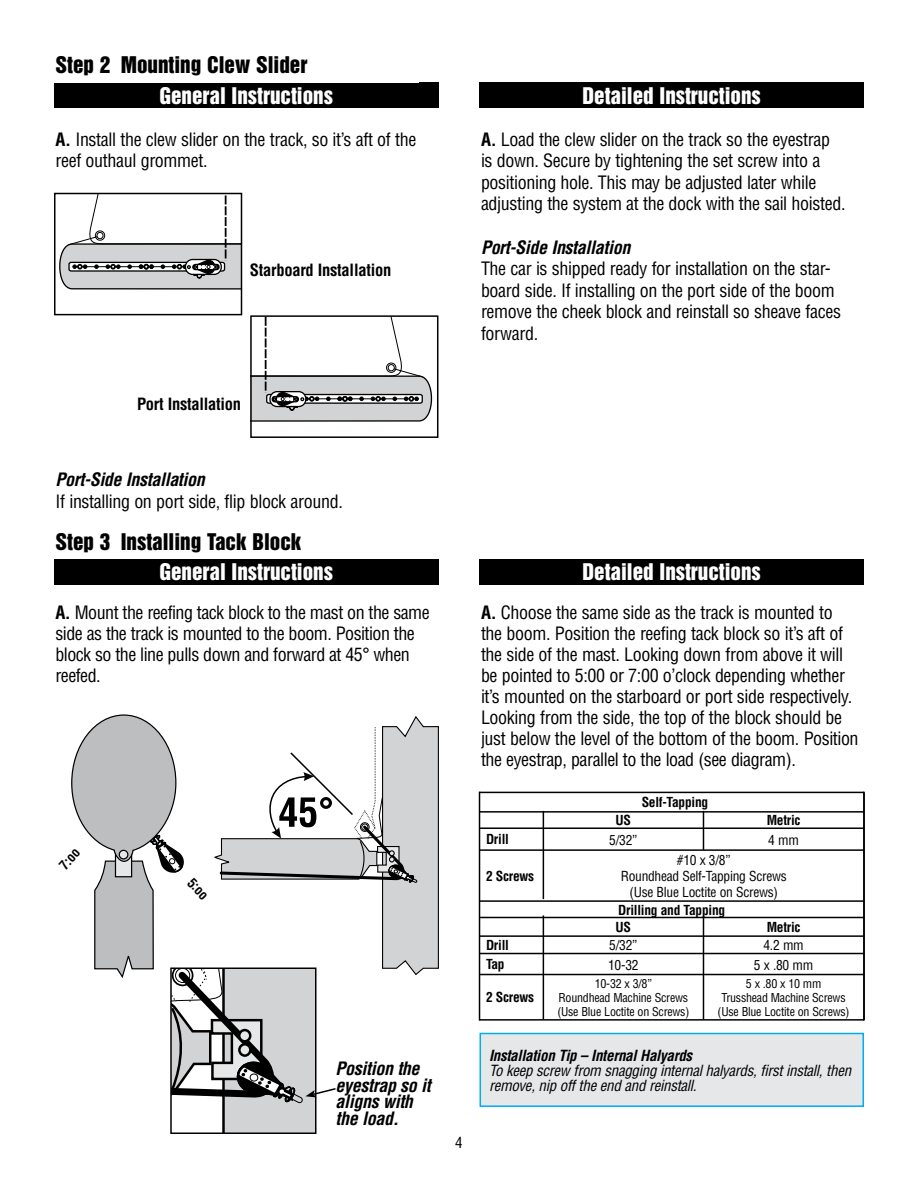
<style>
.page{position:relative;width:918px;height:1188px;background:#fff}
.page>*{position:absolute;margin:0;border:0;box-sizing:border-box;transform-origin:0 0}
.t1{font:21px "Helvetica Inserat";color:#fff}
.t2{font:21px "Helvetica Inserat";color:#000}
.t3{font:condensed 18px/21px "Helvetica";letter-spacing:-.02em;color:#000}
.t4{font:italic 700 condensed 18px/16.5px "Helvetica";letter-spacing:-.02em;color:#000}
.t5{font:700 condensed 16.5px "Helvetica";letter-spacing:-.015em;color:#000}
.t6{font:italic condensed 15px/15px "Helvetica";letter-spacing:-.02em;color:#000}
.t7{font:italic 700 condensed 15px "Helvetica";letter-spacing:-.02em;color:#000}
.t8{font:condensed 15px "Helvetica";color:#000}
.t9{font:condensed 13.5px/16.2px "Helvetica";letter-spacing:-.02em;color:#000;text-align:center}
.t10{font:700 condensed 13.5px "Helvetica";letter-spacing:-.02em;color:#000}
.t11{font:condensed 12px/14.4px "Helvetica";letter-spacing:-.02em;color:#000;text-align:center}
.s1{font-weight:700}
</style>
<div class="page">
<div style="left:480px;top:1034px;width:383px;height:72px;background:#e6e7e8"></div>
<div style="left:480px;top:1033px;width:384px;height:74px;border:2px solid #00aeef"></div>
<div style="left:54px;top:559px;width:384px;height:25px;background:#000"></div>
<div style="left:480px;top:559px;width:384px;height:25px;background:#000"></div>
<hr style="left:480px;top:811px;width:384px;height:2px;background:#000">
<hr style="left:480px;top:827px;width:384px;height:2px;background:#000">
<hr style="left:480px;top:849px;width:384px;height:2px;background:#000">
<hr style="left:480px;top:900px;width:384px;height:2px;background:#000">
<hr style="left:480px;top:917px;width:384px;height:1px;background:#000">
<hr style="left:480px;top:935px;width:384px;height:2px;background:#000">
<hr style="left:480px;top:953px;width:384px;height:1px;background:#000">
<hr style="left:480px;top:974px;width:384px;height:1px;background:#000">
<hr style="left:480px;top:792px;width:384px;height:1px;background:#000">
<hr style="left:480px;top:1019px;width:384px;height:2px;background:#000">
<hr style="left:703px;top:811px;width:1px;height:39px;background:#000">
<hr style="left:543px;top:811px;width:1px;height:88px;background:#000">
<hr style="left:543px;top:915px;width:1px;height:104px;background:#000">
<hr style="left:703px;top:916px;width:1px;height:103px;background:#000">
<hr style="left:479px;top:792px;width:1px;height:229px;background:#000">
<hr style="left:863px;top:792px;width:2px;height:229px;background:#000">
<div style="left:54px;top:82px;width:384px;height:26px;background:#000"></div>
<div style="left:480px;top:82px;width:384px;height:26px;background:#000"></div>
<svg style="left:253px;top:318px;width:180px;height:104px"></svg>
<div style="left:250px;top:315px;width:188px;height:123px;border:2px solid #000"></div>
<svg style="left:59px;top:196px;width:180px;height:94px"></svg>
<div style="left:54px;top:193px;width:188px;height:122px;border:2px solid #000"></div>
<svg style="left:71px;top:714px;width:368px;height:419px"></svg>
<p class="t2" style="left:56px;top:52px;width:253px">Step 2 Mounting Clew Slider</p>
<p class="t1" style="left:159px;top:83px;width:175px">General Instructions</p>
<p class="t1" style="left:583px;top:83px;width:180px">Detailed Instructions</p>
<p class="t3" style="left:56px;top:128px;width:362px;line-height:21.6px"><span class="s1">A.</span> Install the clew slider on the track, so it’s aft of the reef outhaul grommet.</p>
<p class="t3" style="left:481px;top:128px;width:366px;line-height:21.6px"><span class="s1">A.</span> Load the clew slider on the track so the eyestrap is down. Secure by tightening the set screw into a positioning hole. This may be adjusted later while adjusting the system at the dock with the sail hoisted.</p>
<p class="t4" style="left:481px;top:239px;width:151px">Port-Side Installation</p>
<p class="t3" style="left:481px;top:257px;width:362px;line-height:21.6px">The car is shipped ready for installation on the star&shy;board side. If installing on the port side of the boom remove the cheek block and reinstall so sheave faces forward.</p>
<p class="t5" style="left:250px;top:260px;width:143px">Starboard Installation</p>
<p class="t5" style="left:137px;top:394px;width:106px">Port Installation</p>
<p class="t4" style="left:56px;top:471px;width:151px">Port-Side Installation</p>
<p class="t3" style="left:56px;top:491px;width:289px">If installing on port side, flip block around.</p>
<p class="t2" style="left:56px;top:529px;width:247px">Step 3 Installing Tack Block</p>
<p class="t1" style="left:159px;top:559px;width:175px">General Instructions</p>
<p class="t1" style="left:583px;top:559px;width:180px">Detailed Instructions</p>
<p class="t3" style="left:481px;top:601px;width:379px"><span class="s1">A.</span> Choose the same side as the track is mounted to<br>the boom. Position the reefing tack block so it’s aft of the side of the mast. Looking down from above it will be pointed to 5:00 or 7:00 o’clock depending whether it’s mounted on the starboard or port side respectively.<br>Looking from the side, the top of the block should be just below the level of the bottom of the boom. Position the eyestrap, parallel to the load (see diagram).</p>
<p class="t10" style="left:642px;top:794px;width:68px">Self-Tapping</p>
<p class="t3" style="left:56px;top:601px;width:376px"><span class="s1">A.</span> Mount the reefing tack block to the mast on the same side as the track is mounted to the boom. Position the block so the line pulls down and forward at 45° when reefed.</p>
<p class="t10" style="left:616px;top:812px;width:17px">US</p>
<p class="t10" style="left:767px;top:812px;width:35px">Metric</p>
<p class="t10" style="left:56px;top:862px;width:25px;rotate:-48deg">7:oo</p>
<p class="t10" style="left:196px;top:875px;width:25px;rotate:46deg">5:oo</p>
<p class="t4" style="left:336px;top:1060px;width:97px">Position the eyestrap so it aligns with the load.</p>
<p class="t8" style="left:455px;top:1133px;width:9px">4</p>
<p class="t10" style="left:486px;top:831px;width:24px">Drill</p>
<p class="t9" style="left:609px;top:831px;width:30px">5/32”</p>
<p class="t9" style="left:768px;top:831px;width:32px">4 mm</p>
<p class="t10" style="left:486px;top:868px;width:50px">2 Screws</p>
<p class="t9" style="left:621px;top:852px;width:168px">#10 x 3/8”<br>Roundhead Self-Tapping Screws (Use Blue Loctite on Screws)</p>
<p class="t10" style="left:618px;top:901px;width:109px">Drilling and Tapping</p>
<p class="t10" style="left:616px;top:919px;width:17px">US</p>
<p class="t10" style="left:767px;top:919px;width:35px">Metric</p>
<p class="t10" style="left:486px;top:937px;width:24px">Drill</p>
<p class="t9" style="left:609px;top:937px;width:30px">5/32”</p>
<p class="t9" style="left:763px;top:937px;width:42px">4.2 mm</p>
<p class="t10" style="left:486px;top:956px;width:20px">Tap</p>
<p class="t9" style="left:608px;top:956px;width:32px">10-32</p>
<p class="t9" style="left:754px;top:956px;width:61px">5 x .80 mm</p>
<p class="t10" style="left:486px;top:989px;width:50px">2 Screws</p>
<p class="t11" style="left:557px;top:976px;width:134px">10-32 x 3/8”<br>Roundhead Machine Screws (Use Blue Loctite on Screws)</p>
<p class="t11" style="left:718px;top:976px;width:134px">5 x .80 x 10 mm<br>Trusshead Machine Screws (Use Blue Loctite on Screws)</p>
<p class="t7" style="left:489px;top:1046px;width:205px">Installation Tip – Internal Halyards</p>
<p class="t6" style="left:489px;top:1062px;width:364px">To keep screw from snagging internal halyards, first install, then remove, nip off the end and reinstall.</p>
</div>
